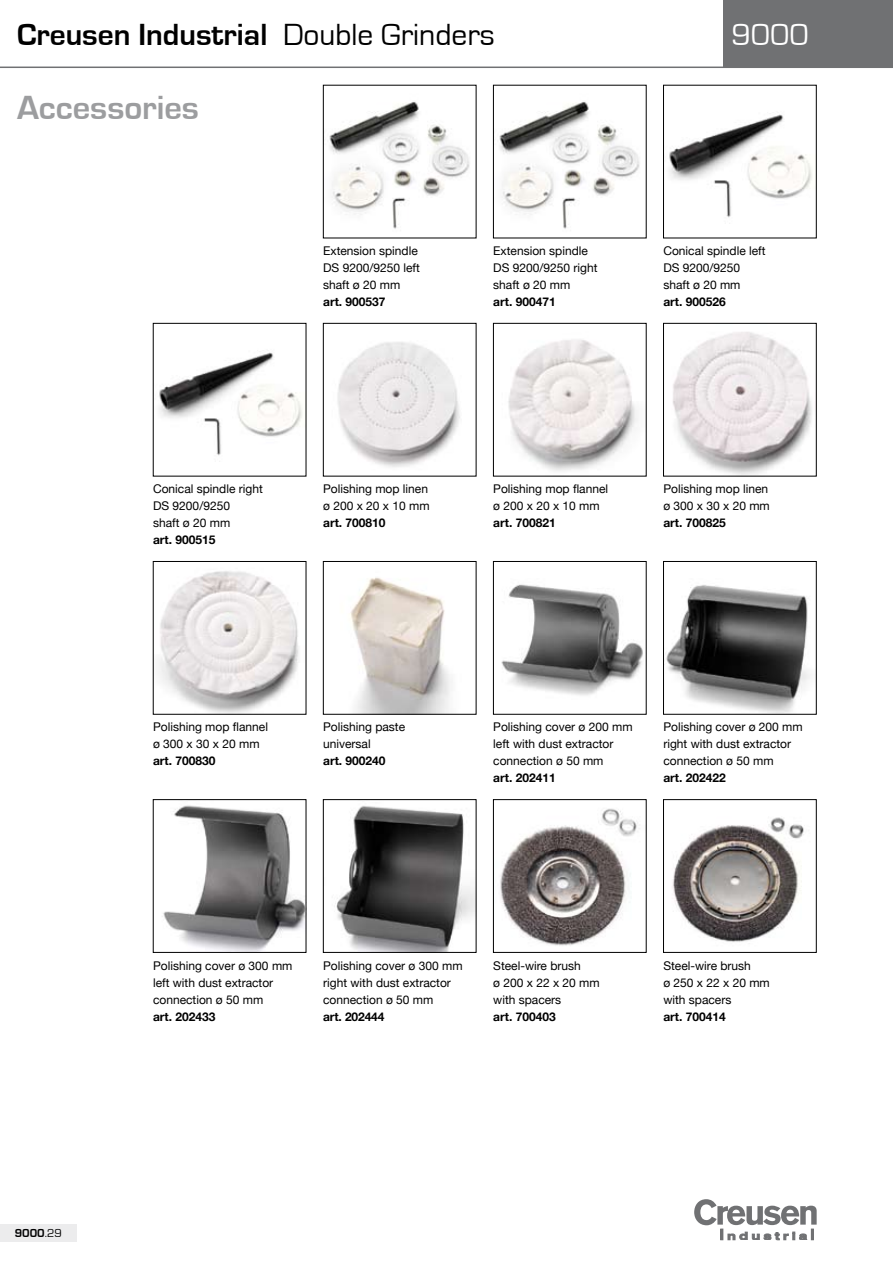
<style>
.page{position:relative;width:893px;height:1263px;background:#fff}
.page>*{position:absolute;margin:0;border:0;box-sizing:border-box;transform-origin:0 0}
.t1{font:700 34.5px "Eurostile";color:#9c9d9f}
.t2{font:700 31.5px "Eurostile";color:#000}
.t3{font:31.5px "Eurostile";color:#fff}
.t4{font:12px/17px "Helvetica Neue";color:#000}
.t5{font:700 12px "Eurostile";color:#000}
.s1{font-weight:400}
.s2{font-weight:700}
</style>
<div class="page">
<div style="left:0;top:1225px;width:77px;height:17px;background:#ececed"></div>
<div style="left:723px;top:0;width:170px;height:68px;background:#707173"></div>
<img style="left:329px;top:101px;width:141px;height:128px">
<img style="left:499px;top:101px;width:141px;height:128px">
<img style="left:669px;top:114px;width:143px;height:104px">
<img style="left:337px;top:342px;width:123px;height:125px">
<div style="left:323px;top:323px;width:153px;height:153px;border:1px solid #000"></div>
<img style="left:508px;top:339px;width:130px;height:132px">
<div style="left:493px;top:323px;width:153px;height:153px;border:1px solid #000"></div>
<img style="left:673px;top:332px;width:139px;height:142px">
<div style="left:663px;top:323px;width:153px;height:153px;border:1px solid #000"></div>
<img style="left:350px;top:577px;width:102px;height:135px">
<div style="left:323px;top:561px;width:153px;height:153px;border:1px solid #000"></div>
<img style="left:501px;top:584px;width:142px;height:112px">
<div style="left:493px;top:561px;width:153px;height:153px;border:1px solid #000"></div>
<img style="left:665px;top:585px;width:146px;height:127px">
<div style="left:663px;top:561px;width:153px;height:153px;border:1px solid #000"></div>
<img style="left:672px;top:817px;width:132px;height:125px">
<div style="left:663px;top:799px;width:153px;height:153px;border:1px solid #000"></div>
<img style="left:500px;top:808px;width:140px;height:138px">
<div style="left:493px;top:799px;width:153px;height:153px;border:1px solid #000"></div>
<img style="left:335px;top:805px;width:139px;height:145px">
<div style="left:323px;top:799px;width:153px;height:153px;border:1px solid #000"></div>
<img style="left:159px;top:352px;width:143px;height:104px">
<img style="left:159px;top:571px;width:140px;height:141px">
<img style="left:162px;top:805px;width:142px;height:145px">
<hr style="left:0;top:67px;width:893px;height:1px;background:#707173">
<svg style="left:694px;top:1199px;width:123px;height:41px"></svg>
<p class="t2" style="left:17px;top:17px;width:479px">Creusen Industrial <span class="s1">Double Grinders</span></p>
<p class="t3" style="left:731px;top:17px;width:79px">9000</p>
<p class="t1" style="left:17px;top:89px;width:183px">Accessories</p>
<p class="t4" style="left:323px;top:242px;width:98px">Extension spindle<br>DS 9200/9250 left shaft ø 20 mm <span class="s2">art. 900537</span></p>
<p class="t4" style="left:663px;top:242px;width:104px">Conical spindle left<br>DS 9200/9250 shaft ø 20 mm<br><span class="s2">art. 900526</span></p>
<p class="t4" style="left:493px;top:242px;width:106px">Extension spindle<br>DS 9200/9250 right shaft ø 20 mm<br><span class="s2">art. 900471</span></p>
<p class="t4" style="left:153px;top:480px;width:111px">Conical spindle right<br>DS 9200/9250<br>shaft ø 20 mm<br><span class="s2">art. 900515</span></p>
<p class="t4" style="left:493px;top:480px;width:116px">Polishing mop flannel ø 200 x 20 x 10 mm <span class="s2">art. 700821</span></p>
<p class="t4" style="left:323px;top:480px;width:108px">Polishing mop linen ø 200 x 20 x 10 mm <span class="s2">art. 700810</span></p>
<p class="t4" style="left:663px;top:480px;width:108px">Polishing mop linen ø 300 x 30 x 20 mm <span class="s2">art. 700825</span></p>
<p class="t4" style="left:153px;top:718px;width:116px">Polishing mop flannel ø 300 x 30 x 20 mm <span class="s2">art. 700830</span></p>
<p class="t4" style="left:323px;top:718px;width:84px">Polishing paste universal<br><span class="s2">art. 900240</span></p>
<p class="t4" style="left:493px;top:718px;width:141px">Polishing cover ø 200 mm left with dust extractor connection ø 50 mm<br><span class="s2">art. 202411</span></p>
<p class="t4" style="left:663px;top:718px;width:141px">Polishing cover ø 200 mm right with dust extractor connection ø 50 mm<br><span class="s2">art. 202422</span></p>
<p class="t5" style="left:15px;top:1227px;width:49px">9000<span class="s1">.29</span></p>
<p class="t4" style="left:153px;top:957px;width:141px">Polishing cover ø 300 mm left with dust extractor connection ø 50 mm<br><span class="s2">art. 202433</span></p>
<p class="t4" style="left:323px;top:957px;width:141px">Polishing cover ø 300 mm right with dust extractor connection ø 50 mm<br><span class="s2">art. 202444</span></p>
<p class="t4" style="left:493px;top:957px;width:108px">Steel-wire brush<br>ø 200 x 22 x 20 mm with spacers<br><span class="s2">art. 700403</span></p>
<p class="t4" style="left:663px;top:957px;width:108px">Steel-wire brush<br>ø 250 x 22 x 20 mm with spacers<br><span class="s2">art. 700414</span></p>
</div>
